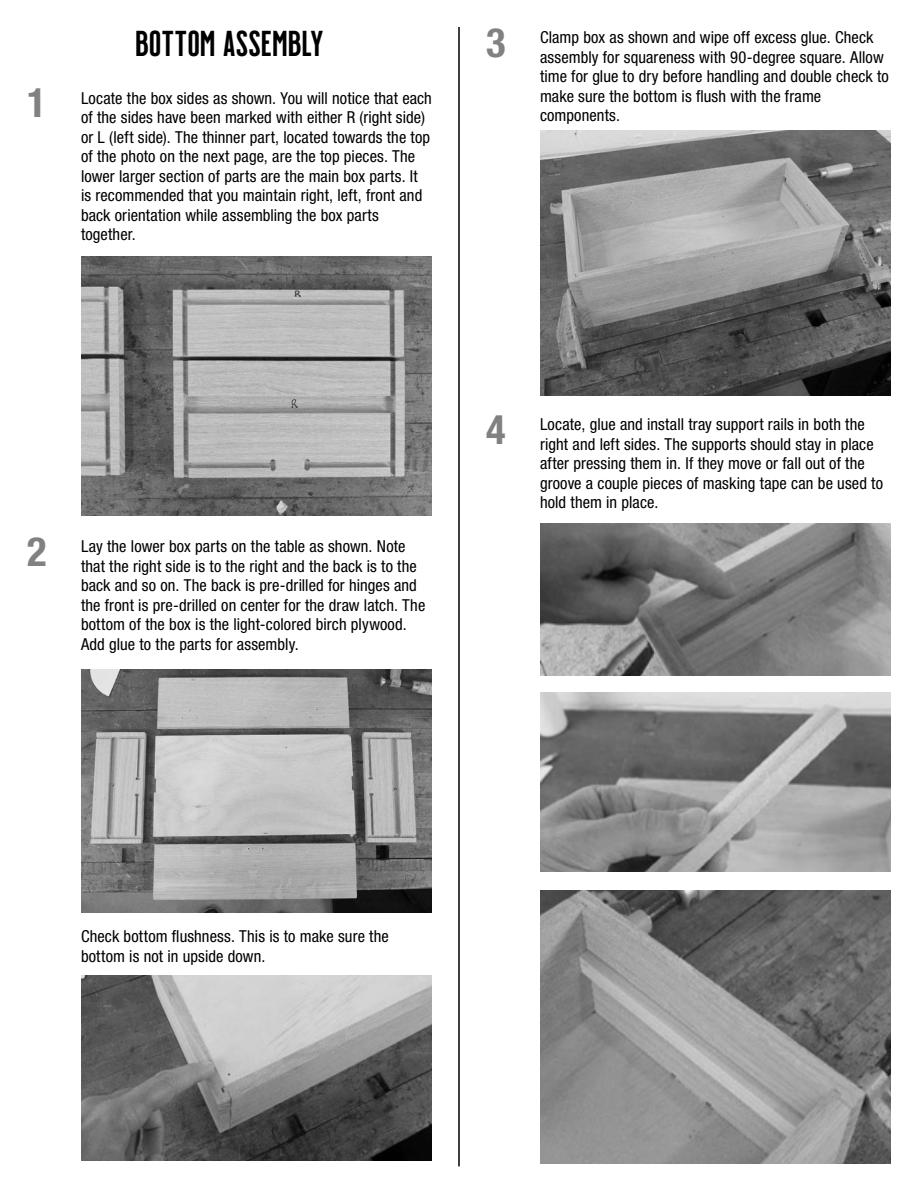
<style>
.page{position:relative;width:918px;height:1188px;background:#fff}
.page>*{position:absolute;margin:0;border:0;box-sizing:border-box;transform-origin:0 0}
.t1{font:700 condensed 40.5px "Helvetica Neue LT Std";color:#818181}
.t2{font:36px "Milkstore 02 Clean";color:#000}
.t3{font:condensed 16.5px/19.5px "Helvetica Neue LT Std";letter-spacing:.005em;color:#000}
</style>
<div class="page">
<img style="left:81px;top:256px;width:351px;height:260px">
<img style="left:81px;top:669px;width:351px;height:244px">
<img style="left:82px;top:975px;width:350px;height:185px">
<img style="left:540px;top:131px;width:351px;height:265px">
<img style="left:541px;top:523px;width:350px;height:152px">
<img style="left:541px;top:692px;width:350px;height:180px">
<img style="left:541px;top:891px;width:350px;height:273px">
<hr style="left:458px;top:27px;width:2px;height:1139px;background:#000">
<p class="t2" style="left:135px;top:24px;width:190px">BOTTOM ASSEMBLY</p>
<p class="t1" style="left:27px;top:78px;width:21px">1</p>
<p class="t3" style="left:81px;top:88px;width:352px">Locate the box sides as shown. You will notice that each of the sides have been marked with either R (right side) or L (left side). The thinner part, located towards the top of the photo on the next page, are the top pieces. The lower larger section of parts are the main box parts. It is recommended that you maintain right, left, front and back orientation while assembling the box parts together.</p>
<p class="t1" style="left:486px;top:18px;width:21px">3</p>
<p class="t3" style="left:540px;top:28px;width:350px">Clamp box as shown and wipe off excess glue. Check assembly for squareness with 90-degree square. Allow time for glue to dry before handling and double check to make sure the bottom is flush with the frame components.</p>
<p class="t1" style="left:27px;top:527px;width:21px">2</p>
<p class="t3" style="left:81px;top:537px;width:346px">Lay the lower box parts on the table as shown. Note that the right side is to the right and the back is to the back and so on. The back is pre-drilled for hinges and the front is pre-drilled on center for the draw latch. The bottom of the box is the light-colored birch plywood.<br>Add glue to the parts for assembly.</p>
<p class="t1" style="left:486px;top:405px;width:21px">4</p>
<p class="t3" style="left:540px;top:415px;width:345px">Locate, glue and install tray support rails in both the right and left sides. The supports should stay in place after pressing them in. If they move or fall out of the groove a couple pieces of masking tape can be used to hold them in place.</p>
<p class="t3" style="left:81px;top:927px;width:309px">Check bottom flushness. This is to make sure the bottom is not in upside down.</p>
</div>
